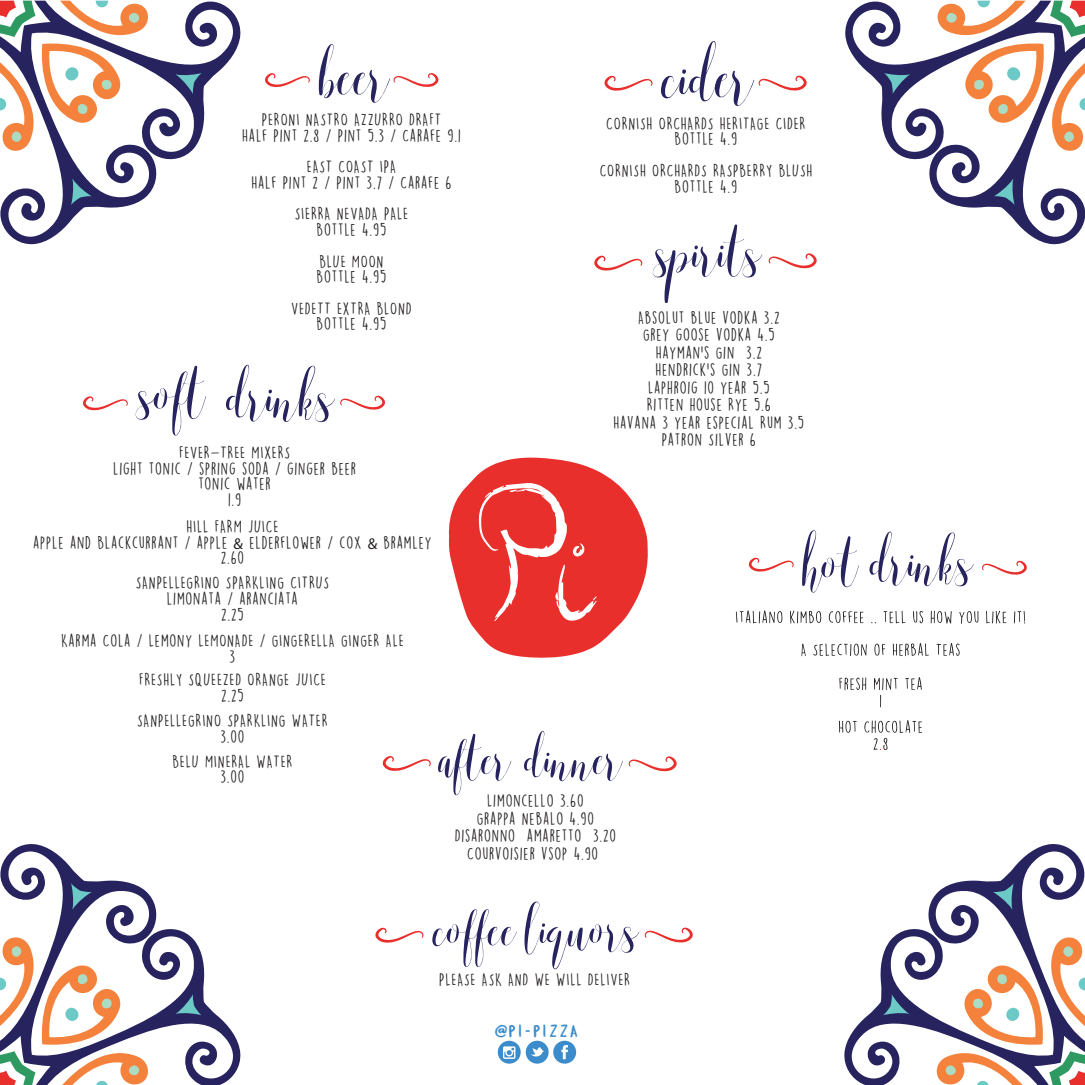
<style>
.page{position:relative;width:1085px;height:1085px;background:#fff}
.page>*{position:absolute;margin:0;border:0;box-sizing:border-box;transform-origin:0 0}
.t1{font:80.12px "Wellone";color:#26235f}
.t2{font:20px "Hunterswood";letter-spacing:.115em;color:#3c8ccb}
.t3{font:15.75px/15.8px "DK Lemon Yellow Sun";letter-spacing:.05em;color:#231f20;text-align:center}
.s1{font-family:"Myriad Pro"}
</style>
<div class="page">
<svg style="left:448px;top:457px;width:200px;height:200px"></svg>
<svg style="left:0;top:0;width:241px;height:245px"></svg>
<svg style="left:71px;top:178px;width:21px;height:27px"></svg>
<svg style="left:175px;top:73px;width:27px;height:21px"></svg>
<svg style="left:0;top:1px;width:153px;height:155px"></svg>
<svg style="left:845px;top:0;width:239px;height:245px"></svg>
<svg style="left:993px;top:178px;width:21px;height:27px"></svg>
<svg style="left:883px;top:73px;width:27px;height:21px"></svg>
<svg style="left:932px;top:1px;width:152px;height:155px"></svg>
<svg style="left:0;top:844px;width:241px;height:240px"></svg>
<svg style="left:71px;top:882px;width:21px;height:27px"></svg>
<svg style="left:175px;top:993px;width:27px;height:22px"></svg>
<svg style="left:0;top:932px;width:153px;height:152px"></svg>
<svg style="left:844px;top:844px;width:240px;height:240px"></svg>
<svg style="left:992px;top:882px;width:21px;height:27px"></svg>
<svg style="left:882px;top:993px;width:27px;height:22px"></svg>
<svg style="left:931px;top:932px;width:153px;height:152px"></svg>
<svg style="left:497px;top:1040px;width:79px;height:23px"></svg>
<svg style="left:661px;top:41px;width:146px;height:65px"></svg>
<svg style="left:604px;top:75px;width:48px;height:16px"></svg>
<svg style="left:652px;top:224px;width:110px;height:79px"></svg>
<svg style="left:768px;top:253px;width:49px;height:16px"></svg>
<svg style="left:594px;top:255px;width:48px;height:16px"></svg>
<svg style="left:432px;top:909px;width:84px;height:58px"></svg>
<svg style="left:524px;top:901px;width:169px;height:68px"></svg>
<svg style="left:375px;top:927px;width:48px;height:16px"></svg>
<svg style="left:393px;top:73px;width:46px;height:14px"></svg>
<svg style="left:265px;top:73px;width:45px;height:14px"></svg>
<svg style="left:83px;top:396px;width:45px;height:15px"></svg>
<svg style="left:382px;top:756px;width:49px;height:15px"></svg>
<svg style="left:438px;top:733px;width:73px;height:62px"></svg>
<svg style="left:524px;top:731px;width:153px;height:50px"></svg>
<svg style="left:136px;top:365px;width:70px;height:71px"></svg>
<svg style="left:226px;top:364px;width:159px;height:58px"></svg>
<svg style="left:802px;top:530px;width:56px;height:62px"></svg>
<svg style="left:869px;top:531px;width:104px;height:55px"></svg>
<svg style="left:982px;top:560px;width:45px;height:15px"></svg>
<svg style="left:748px;top:557px;width:45px;height:15px"></svg>
<svg style="left:735px;top:610px;width:47px;height:13px"></svg>
<svg style="left:790px;top:610px;width:31px;height:13px"></svg>
<svg style="left:828px;top:611px;width:35px;height:12px"></svg>
<svg style="left:883px;top:611px;width:22px;height:12px"></svg>
<svg style="left:913px;top:611px;width:10px;height:12px"></svg>
<svg style="left:930px;top:610px;width:21px;height:13px"></svg>
<svg style="left:959px;top:611px;width:19px;height:12px"></svg>
<svg style="left:986px;top:610px;width:20px;height:13px"></svg>
<svg style="left:1013px;top:611px;width:12px;height:12px"></svg>
<svg style="left:801px;top:643px;width:4px;height:13px"></svg>
<svg style="left:813px;top:643px;width:53px;height:13px"></svg>
<svg style="left:874px;top:643px;width:11px;height:12px"></svg>
<svg style="left:892px;top:643px;width:36px;height:13px"></svg>
<svg style="left:936px;top:643px;width:23px;height:12px"></svg>
<svg style="left:839px;top:677px;width:27px;height:13px"></svg>
<svg style="left:905px;top:677px;width:16px;height:13px"></svg>
<svg style="left:874px;top:677px;width:23px;height:30px"></svg>
<svg style="left:839px;top:720px;width:17px;height:12px"></svg>
<svg style="left:864px;top:720px;width:57px;height:30px"></svg>
<h1 class="t1" style="left:319px;top:32px;width:72px">beer</h1>
<p class="t3" style="left:242px;top:111px;width:220px">PERONI NASTRO AZZURRO DRAFT<br>HALF PINT 2.8 / PINT 5.3 / CARAFE 9.1</p>
<p class="t3" style="left:251px;top:159px;width:202px">EAST COAST IPA<br>HALF PINT 2 / PINT 3.7 / CARAFE 6</p>
<p class="t3" style="left:295px;top:206px;width:115px">SIERRA NEVADA PALE<br>BOTTLE 4.95</p>
<p class="t3" style="left:316px;top:253px;width:71px;text-align:left">BLUE MOON<br>BOTTLE 4.95</p>
<p class="t3" style="left:291px;top:300px;width:122px">VEDETT EXTRA BLOND<br>BOTTLE 4.95</p>
<p class="t3" style="left:113px;top:444px;width:244px">FEVER-TREE MIXERS<br>LIGHT TONIC / SPRING SODA / GINGER BEER<br>TONIC WATER<br>1.9</p>
<p class="t3" style="left:33px;top:518px;width:400px">HILL FARM JUICE<br>APPLE AND BLACKCURRANT / APPLE <span class="s1">&amp;</span> ELDERFLOWER / COX <span class="s1">&amp;</span> BRAMLEY<br>2.60</p>
<p class="t3" style="left:136px;top:575px;width:195px">SANPELLEGRINO SPARKLING CITRUS<br>LIMONATA / ARANCIATA<br>2.25</p>
<p class="t3" style="left:61px;top:633px;width:344px">KARMA COLA / LEMONY LEMONADE / GINGERELLA GINGER ALE<br>3</p>
<p class="t3" style="left:139px;top:671px;width:188px">FRESHLY SQUEEZED ORANGE JUICE<br>2.25</p>
<p class="t3" style="left:137px;top:712px;width:192px">SANPELLEGRINO SPARKLING WATER<br>3.00</p>
<p class="t3" style="left:172px;top:753px;width:121px">BELU MINERAL WATER<br>3.00</p>
<p class="t3" style="left:606px;top:115px;width:201px">CORNISH ORCHARDS HERITAGE CIDER<br>BOTTLE 4.9</p>
<p class="t3" style="left:599px;top:162px;width:214px">CORNISH ORCHARDS RASPBERRY BLUSH<br>BOTTLE 4.9</p>
<p class="t3" style="left:613px;top:308px;width:192px;line-height:17.5px">ABSOLUT BLUE VODKA 3.2<br>GREY GOOSE VODKA 4.5<br>HAYMAN’S GIN 3.2<br>HENDRICK’S GIN 3.7<br>LAPHROIG 10 YEAR 5.5<br>RITTEN HOUSE RYE 5.6<br>HAVANA 3 YEAR ESPECIAL RUM 3.5<br>PATRON SILVER 6</p>
<p class="t3" style="left:454px;top:792px;width:163px;line-height:17.5px">LIMONCELLO 3.60<br>GRAPPA NEBALO 4.90<br>DISARONNO AMARETTO 3.20<br>COURVOISIER VSOP 4.90</p>
<p class="t3" style="left:439px;top:971px;width:192px">PLEASE ASK AND WE WILL DELIVER</p>
<p class="t2" style="left:495px;top:1017px;width:85px">@PI-PIZZA</p>
</div>
